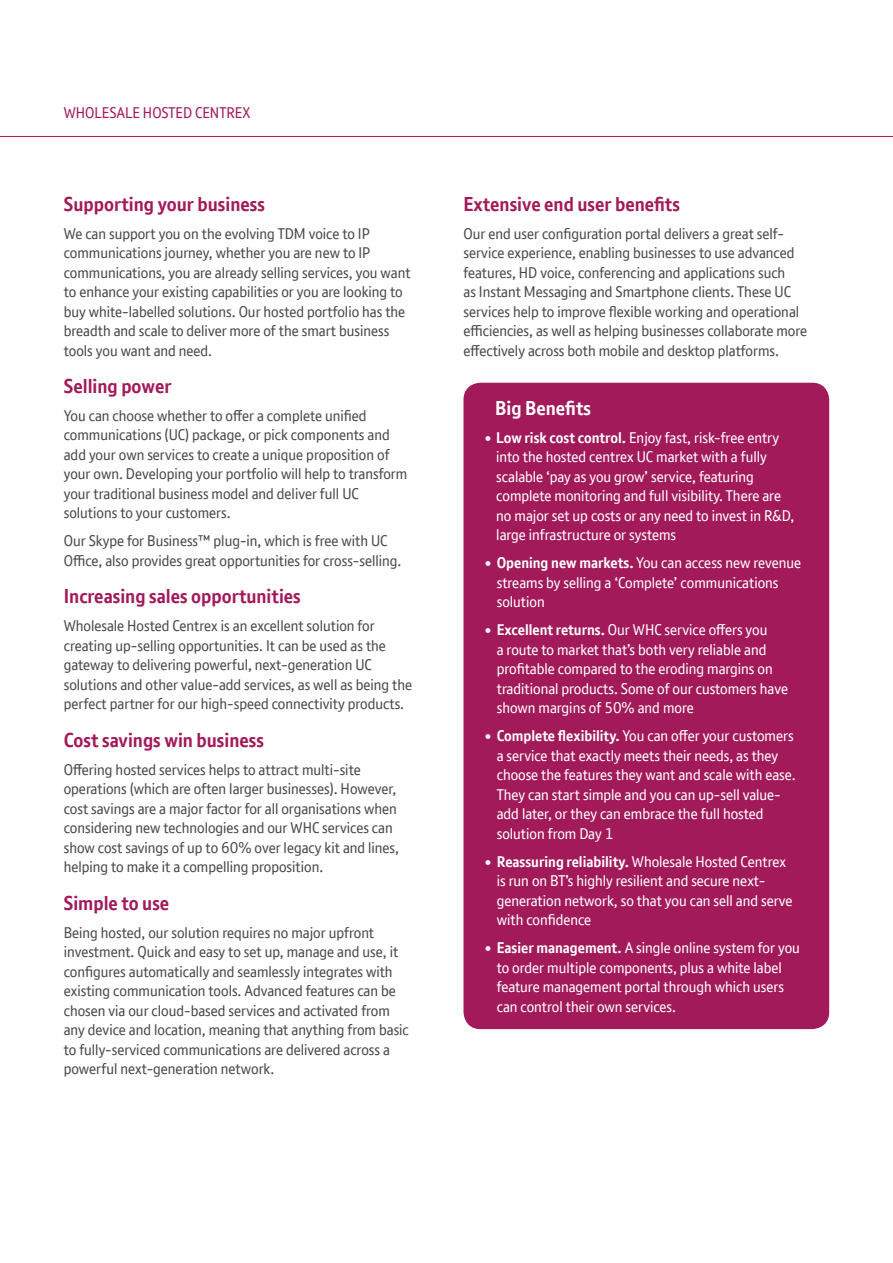
<style>
.page{position:relative;width:893px;height:1263px;background:#fff}
.page>*{position:absolute;margin:0;border:0;box-sizing:border-box;transform-origin:0 0}
.t1{font:700 19.5px "BT Font";color:#a21a5a}
.t2{font:700 19.5px "BT Font";color:#fff}
.t3{font:15px/19.5px "BT Font";color:#4a4a49}
.t4{font:15px/19.5px "BT Font";color:#fff}
.t5{font:15px "BT Font";color:#a21a5a}
.s1{font-weight:700}
</style>
<div class="page">
<div style="left:463px;top:383px;width:366px;height:646px;background:#a21a5a;border-radius:17px"></div>
<hr style="left:0;top:136px;width:893px;height:1px;background:#a21a5a">
<p class="t5" style="left:64px;top:103px;width:188px">WHOLESALE HOSTED CENTREX</p>
<h1 class="t1" style="left:64px;top:191px;width:203px">Supporting your business</h1>
<p class="t3" style="left:64px;top:223px;width:348px">We can support you on the evolving TDM voice to IP communications journey, whether you are new to IP communications, you are already selling services, you want to enhance your existing capabilities or you are looking to buy white-labelled solutions. Our hosted portfolio has the breadth and scale to deliver more of the smart business tools you want and need.</p>
<h1 class="t1" style="left:64px;top:373px;width:109px">Selling power</h1>
<p class="t3" style="left:64px;top:406px;width:345px">You can choose whether to offer a complete unified communications (UC) package, or pick components and add your own services to create a unique proposition of your own. Developing your portfolio will help to transform your traditional business model and deliver full UC solutions to your customers.</p>
<p class="t3" style="left:64px;top:531px;width:339px">Our Skype for Business™ plug-in, which is free with UC<br>Office, also provides great opportunities for cross-selling.</p>
<h1 class="t1" style="left:64px;top:584px;width:239px">Increasing sales opportunities</h1>
<p class="t3" style="left:64px;top:616px;width:350px">Wholesale Hosted Centrex is an excellent solution for creating up-selling opportunities. It can be used as the gateway to delivering powerful, next-generation UC solutions and other value-add services, as well as being the perfect partner for our high-speed connectivity products.</p>
<h1 class="t1" style="left:64px;top:727px;width:202px">Cost savings win business</h1>
<p class="t3" style="left:64px;top:759px;width:337px">Offering hosted services helps to attract multi-site operations (which are often larger businesses). However, cost savings are a major factor for all organisations when considering new technologies and our WHC services can show cost savings of up to 60% over legacy kit and lines, helping to make it a compelling proposition.</p>
<h1 class="t1" style="left:64px;top:890px;width:107px">Simple to use</h1>
<p class="t3" style="left:64px;top:922px;width:347px">Being hosted, our solution requires no major upfront investment. Quick and easy to set up, manage and use, it configures automatically and seamlessly integrates with existing communication tools. Advanced features can be chosen via our cloud-based services and activated from any device and location, meaning that anything from basic to fully-serviced communications are delivered across a powerful next-generation network.</p>
<h1 class="t1" style="left:463px;top:191px;width:218px">Extensive end user benefits</h1>
<p class="t3" style="left:463px;top:223px;width:345px">Our end user configuration portal delivers a great self&shy;service experience, enabling businesses to use advanced features, HD voice, conferencing and applications such<br>as Instant Messaging and Smartphone clients. These UC services help to improve flexible working and operational efficiencies, as well as helping businesses collaborate more effectively across both mobile and desktop platforms.</p>
<h1 class="t2" style="left:495px;top:395px;width:97px">Big Benefits</h1>
<p class="t4" style="left:496px;top:427px;width:300px;text-indent:-12px"><span class="s1">• Low risk cost control.</span> Enjoy fast, risk-free entry into the hosted centrex UC market with a fully scalable ‘pay as you grow’ service, featuring complete monitoring and full visibility. There are no major set up costs or any need to invest in R&amp;D, large infrastructure or systems</p>
<p class="t4" style="left:497px;top:553px;width:306px;text-indent:-12px"><span class="s1">• Opening new markets.</span> You can access new revenue streams by selling a ‘Complete’ communications solution</p>
<p class="t4" style="left:497px;top:620px;width:293px;text-indent:-12px"><span class="s1">• Excellent returns.</span> Our WHC service offers you<br>a route to market that’s both very reliable and profitable compared to the eroding margins on traditional products. Some of our customers have shown margins of 50% and more</p>
<p class="t4" style="left:497px;top:726px;width:300px;text-indent:-12px"><span class="s1">• Complete flexibility.</span> You can offer your customers a service that exactly meets their needs, as they choose the features they want and scale with ease.<br>They can start simple and you can up-sell value&shy;add later, or they can embrace the full hosted solution from Day 1</p>
<p class="t4" style="left:497px;top:851px;width:297px;text-indent:-12px"><span class="s1">• Reassuring reliability.</span> Wholesale Hosted Centrex is run on BT’s highly resilient and secure next&shy;generation network, so that you can sell and serve with confidence</p>
<p class="t4" style="left:497px;top:938px;width:305px;text-indent:-12px"><span class="s1">• Easier management.</span> A single online system for you to order multiple components, plus a white label feature management portal through which users can control their own services.</p>
</div>
